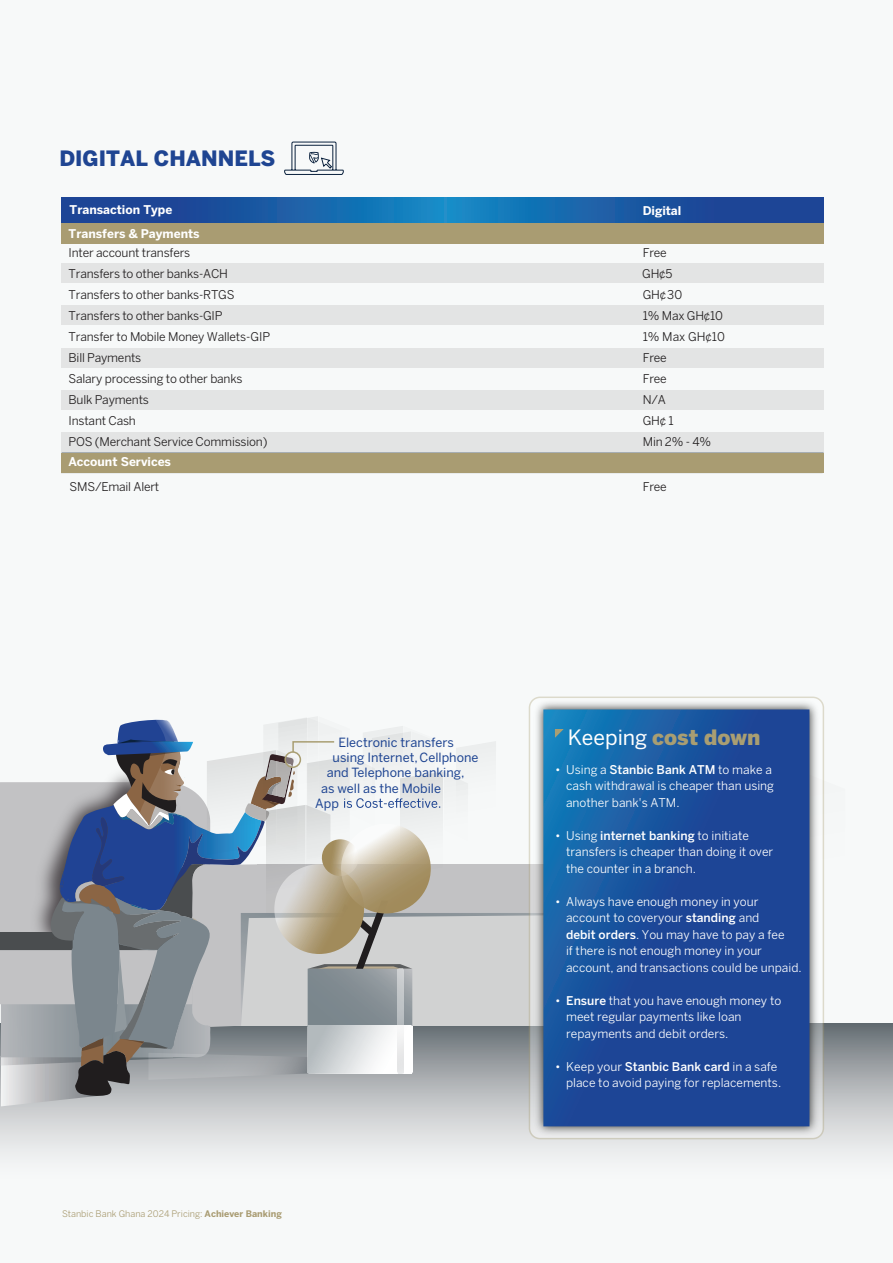
<style>
.page{position:relative;width:893px;height:1263px;background:#f7f9f9}
.page>*{position:absolute;margin:0;border:0;box-sizing:border-box;transform-origin:0 0}
.t1{font:900 21px "Benton Sans";color:#1f4592}
.t2{font:900 21px "Benton Sans";color:#a99e72}
.t3{font:12.6px "Benton Sans";color:#1f4592}
.t4{font:12px/16.5px "Benton Sans";color:#fff}
.t5{font:12px/21px "Benton Sans";letter-spacing:-.015em;color:#201d1e}
.t6{font:700 12px "Benton Sans";color:#fff}
.t7{font:9px "Benton Sans";color:#a99c72}
.s1{font-weight:700}
.s2{font-weight:400;color:#fff}
.s3{font-weight:500}
</style>
<div class="page">
<div style="left:61px;top:264px;width:763px;height:19px;background:#e3e4e4"></div>
<div style="left:61px;top:306px;width:763px;height:19px;background:#e3e4e4"></div>
<div style="left:61px;top:349px;width:763px;height:19px;background:#e3e4e4"></div>
<div style="left:61px;top:390px;width:763px;height:19px;background:#e3e4e4"></div>
<div style="left:61px;top:433px;width:763px;height:19px;background:#e3e4e4"></div>
<div style="left:1px;top:1023px;width:892px;height:156px;background:linear-gradient(to bottom,#71777c,#fff)"></div>
<div style="left:257px;top:864px;width:545px;height:49px;background:#c2c2c4"></div>
<div style="left:496px;top:913px;width:33px;height:113px;background:#d1d2d2"></div>
<svg style="left:61px;top:197px;width:763px;height:26px;background:#195ca6"></svg>
<hr style="left:61px;top:472px;width:762px;height:1px;background:#cdd0d1">
<div style="left:61px;top:223px;width:763px;height:20px;background:#a99c72"></div>
<div style="left:61px;top:452px;width:763px;height:20px;background:#a99c72"></div>
<svg style="left:0;top:717px;width:496px;height:389px"></svg>
<svg style="left:285px;top:752px;width:15px;height:15px"></svg>
<div style="left:284px;top:751px;width:17px;height:17px;border:2px solid #a99e72;border-radius:50%"></div>
<img style="left:530px;top:696px;width:292px;height:443px">
<svg style="left:543px;top:709px;width:266px;height:417px;background:#1c4a99"></svg>
<svg style="left:552px;top:712px;width:273px;height:211px;background:#245ba2"></svg>
<svg style="left:284px;top:141px;width:60px;height:34px"></svg>
<h1 class="t1" style="left:59px;top:146px;width:218px">DIGITAL CHANNELS</h1>
<p class="t6" style="left:70px;top:203px;width:104px">Transaction Type</p>
<p class="t6" style="left:643px;top:204px;width:40px">Digital</p>
<p class="t6" style="left:69px;top:227px;width:133px">Transfers &amp; Payments</p>
<p class="t5" style="left:69px;top:242px;width:203px">Inter account transfers<br>Transfers to other banks-ACH<br>Transfers to other banks-RTGS<br>Transfers to other banks-GIP<br>Transfer to Mobile Money Wallets-GIP<br>Bill Payments<br>Salary processing to other banks<br>Bulk Payments<br>Instant Cash<br>POS (Merchant Service Commission)</p>
<p class="t5" style="left:642px;top:242px;width:84px">Free<br>GH¢5<br>GH¢30<br>1% Max GH¢10<br>1% Max GH¢10<br>Free<br>Free<br>N/A<br>GH¢ 1<br>Min 2% - 4%</p>
<p class="t6" style="left:68px;top:454px;width:104px">Account Services</p>
<p class="t5" style="left:70px;top:476px;width:91px">SMS/Email Alert</p>
<p class="t5" style="left:643px;top:476px;width:26px">Free</p>
<p class="t3" style="left:338px;top:735px;width:117px">Electronic transfers</p>
<p class="t3" style="left:333px;top:750px;width:147px">using Internet,Cellphone</p>
<p class="t3" style="left:327px;top:765px;width:139px">and Telephone banking,</p>
<p class="t3" style="left:321px;top:780px;width:122px">as well as the Mobile</p>
<p class="t3" style="left:315px;top:796px;width:25px">App</p>
<p class="t7" style="left:62px;top:1208px;width:221px">Stanbic Bank Ghana 2024 Pricing: <span class="s1">Achiever Banking</span></p>
<h1 class="t2" style="left:568px;top:724px;width:194px"><span class="s2">Keeping</span> cost down</h1>
<p class="t4" style="left:566px;top:761px;width:209px;text-indent:-11px">• Using a <span class="s3">Stanbic Bank ATM</span> to make a cash withdrawal is cheaper than using another bank's ATM.</p>
<p class="t4" style="left:566px;top:827px;width:209px;text-indent:-11px">• Using <span class="s3">internet banking</span> to initiate transfers is cheaper than doing it over the counter in a branch.</p>
<p class="t4" style="left:566px;top:893px;width:237px;text-indent:-11px">• Always have enough money in your account to coveryour <span class="s3">standing</span> and<br><span class="s3">debit orders</span>. You may have to pay a fee<br>if there is not enough money in your account, and transactions could be unpaid.</p>
<p class="t4" style="left:566px;top:992px;width:217px;text-indent:-11px">• <span class="s3">Ensure</span> that you have enough money to meet regular payments like loan repayments and debit orders.</p>
<p class="t4" style="left:566px;top:1058px;width:217px;text-indent:-11px">• Keep your <span class="s3">Stanbic Bank card</span> in a safe place to avoid paying for replacements.</p>
</div>
